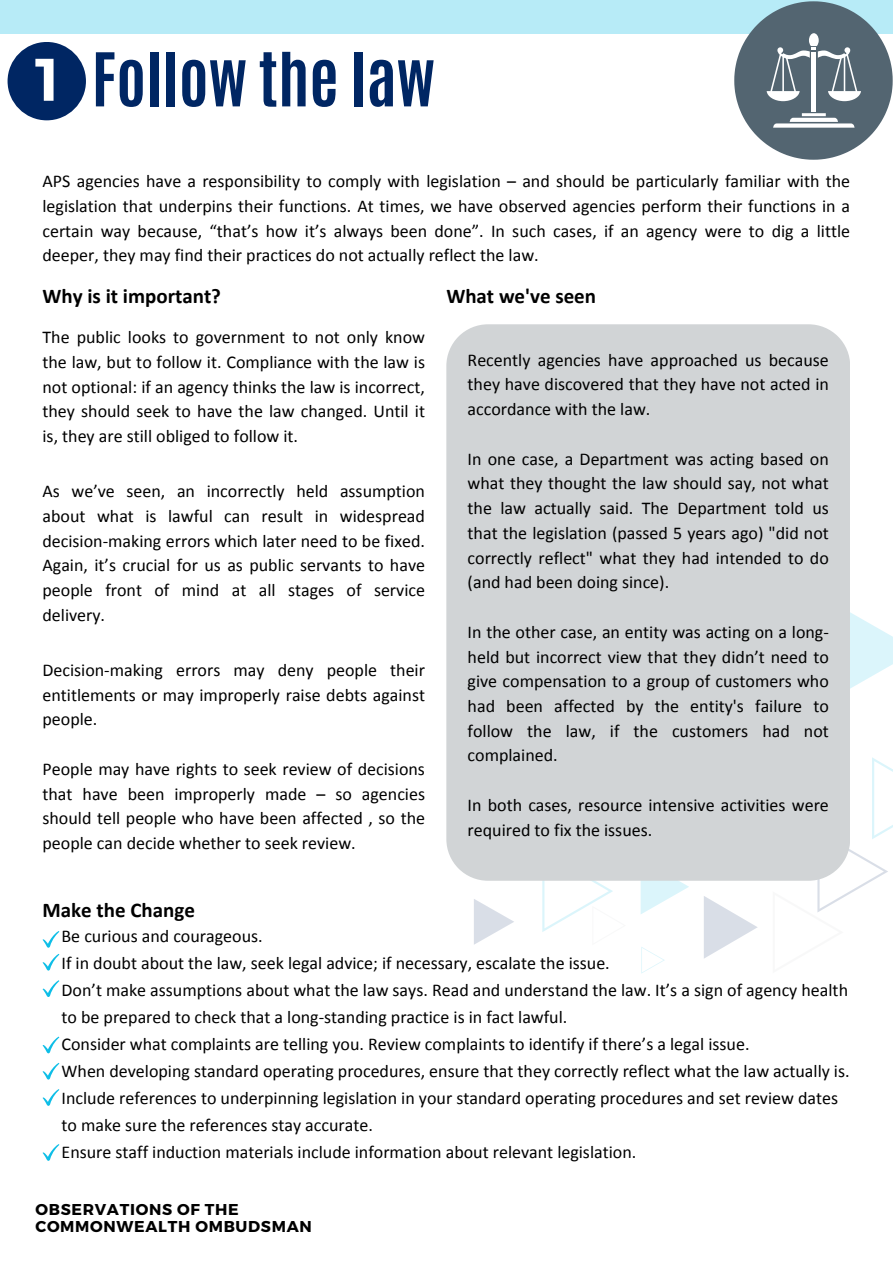
<style>
.page{position:relative;width:893px;height:1264px;background:#fff}
.page>*{position:absolute;margin:0;border:0;box-sizing:border-box;transform-origin:0 0}
.t1{font:700 63px "Antonio";color:#002663}
.t2{font:700 60px "Montserrat";color:#fff}
.t3{font:700 21px "Calibri";color:#000}
.t4{font:18px/24.8px "Calibri";color:#000;text-align:justify}
.t5{font:700 15.75px "Montserrat";letter-spacing:.045em;color:#000}
</style>
<div class="page">
<div style="left:0;top:0;width:892px;height:33px;background:#b7ebf7"></div>
<svg style="left:734px;top:1px;width:158px;height:159px"></svg>
<svg style="left:640px;top:880px;width:49px;height:34px"></svg>
<svg style="left:850px;top:612px;width:42px;height:77px"></svg>
<div style="left:446px;top:324px;width:404px;height:556px;background:#d1d4d6"></div>
<div style="left:8px;top:42px;width:78px;height:78px;background:#002663;border-radius:50%"></div>
<svg style="left:42px;top:931px;width:17px;height:16px"></svg>
<svg style="left:42px;top:954px;width:17px;height:16px"></svg>
<svg style="left:42px;top:980px;width:17px;height:17px"></svg>
<svg style="left:42px;top:1036px;width:17px;height:17px"></svg>
<svg style="left:42px;top:1063px;width:17px;height:16px"></svg>
<svg style="left:42px;top:1089px;width:17px;height:16px"></svg>
<svg style="left:474px;top:899px;width:40px;height:45px"></svg>
<svg style="left:542px;top:850px;width:84px;height:82px"></svg>
<svg style="left:772px;top:757px;width:120px;height:155px"></svg>
<svg style="left:704px;top:896px;width:53px;height:62px"></svg>
<svg style="left:641px;top:947px;width:23px;height:26px"></svg>
<svg style="left:42px;top:1144px;width:17px;height:16px"></svg>
<p class="t2" style="left:35px;top:43px;width:25px">1</p>
<p class="t1" style="left:92px;top:34px;width:344px">Follow the law</p>
<p class="t4" style="left:42px;top:170px;width:809px">APS agencies have a responsibility to comply with legislation – and should be particularly familiar with the legislation that underpins their functions. At times, we have observed agencies perform their functions in a certain way because, “that’s how it’s always been done”. In such cases, if an agency were to dig a little deeper, they may find their practices do not actually reflect the law.</p>
<p class="t3" style="left:42px;top:287px;width:180px">Why is it important?</p>
<p class="t4" style="left:42px;top:326px;width:384px">The public looks to government to not only know the law, but to follow it. Compliance with the law is not optional: if an agency thinks the law is incorrect, they should seek to have the law changed. Until it is, they are still obliged to follow it.</p>
<p class="t4" style="left:42px;top:480px;width:384px">As we’ve seen, an incorrectly held assumption about what is lawful can result in widespread decision-making errors which later need to be fixed.<br>Again, it’s crucial for us as public servants to have people front of mind at all stages of service delivery.</p>
<p class="t4" style="left:42px;top:659px;width:384px">Decision-making errors may deny people their entitlements or may improperly raise debts against people.</p>
<p class="t4" style="left:42px;top:758px;width:384px">People may have rights to seek review of decisions that have been improperly made – so agencies should tell people who have been affected , so the people can decide whether to seek review.</p>
<p class="t3" style="left:42px;top:901px;width:154px">Make the Change</p>
<p class="t3" style="left:446px;top:287px;width:151px">What we've seen</p>
<p class="t4" style="left:467px;top:349px;width:363px">Recently agencies have approached us because they have discovered that they have not acted in accordance with the law.</p>
<p class="t4" style="left:467px;top:447px;width:363px">In one case, a Department was acting based on what they thought the law should say, not what the law actually said. The Department told us that the legislation (passed 5 years ago) "did not correctly reflect" what they had intended to do (and had been doing since).</p>
<p class="t4" style="left:467px;top:621px;width:363px">In the other case, an entity was acting on a long&shy;held but incorrect view that they didn’t need to give compensation to a group of customers who had been affected by the entity's failure to follow the law, if the customers had not complained.</p>
<p class="t4" style="left:467px;top:794px;width:363px">In both cases, resource intensive activities were required to fix the issues.</p>
<p class="t4" style="left:62px;top:925px;width:203px">Be curious and courageous.</p>
<p class="t4" style="left:62px;top:952px;width:549px">If in doubt about the law, seek legal advice; if necessary, escalate the issue.</p>
<p class="t4" style="left:62px;top:978px;width:788px;line-height:27px">Don’t make assumptions about what the law says. Read and understand the law. It’s a sign of agency health to be prepared to check that a long-standing practice is in fact lawful.</p>
<p class="t4" style="left:62px;top:1033px;width:689px">Consider what complaints are telling you. Review complaints to identify if there’s a legal issue.</p>
<p class="t4" style="left:62px;top:1060px;width:789px">When developing standard operating procedures, ensure that they correctly reflect what the law actually is.</p>
<p class="t4" style="left:62px;top:1086px;width:778px;line-height:27px">Include references to underpinning legislation in your standard operating procedures and set review dates to make sure the references stay accurate.</p>
<p class="t4" style="left:62px;top:1141px;width:576px">Ensure staff induction materials include information about relevant legislation.</p>
<p class="t5" style="left:35px;top:1199px;width:205px">OBSERVATIONS OF THE</p>
<p class="t5" style="left:35px;top:1216px;width:278px">COMMONWEALTH OMBUDSMAN</p>
</div>
